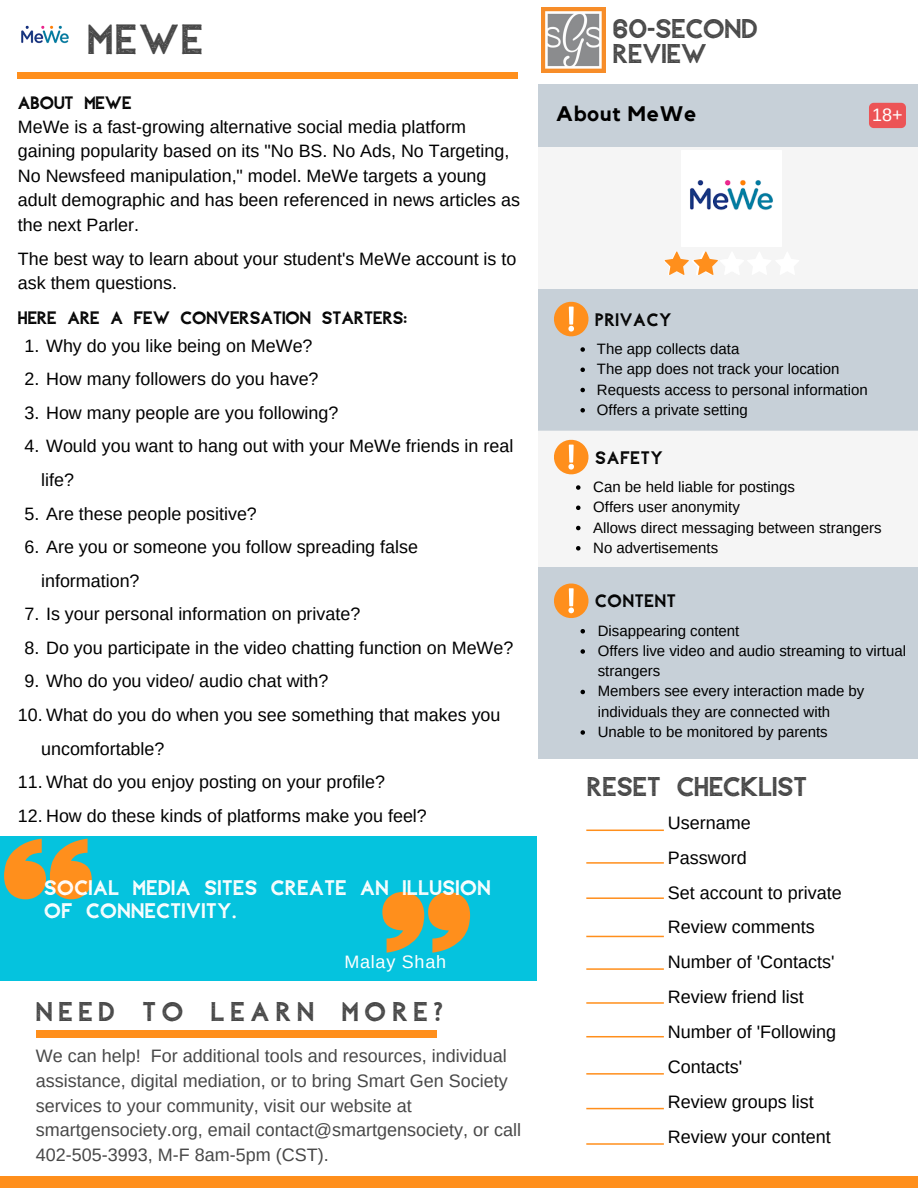
<style>
.page{position:relative;width:918px;height:1188px;background:#fff}
.page>*{position:absolute;margin:0;border:0;box-sizing:border-box;transform-origin:0 0}
.t1{font:42px "Aleppo";color:#484848}
.t2{font:27px "Aleppo";color:#484848}
.t3{font:27px "Aleppo";letter-spacing:.215em;color:#484848}
.t4{font:21px/22.4px "Aleppo";letter-spacing:.025em;color:#fff}
.t5{font:700 21px "Kollektif";letter-spacing:.04em;color:#000}
.t6{font:18px/24.8px "Arimo";color:#484848}
.t7{font:18px/34.8px "Arimo";color:#000}
.t8{font:18px "Aleppo";letter-spacing:.04em;color:#000}
.t9{font:18px "Arimo";letter-spacing:.04em;color:#fff}
.t10{font:17.85px/24.6px "Arimo";color:#000}
.t11{font:17.85px "Aleppo";color:#000}
.t12{font:15px/20.2px "Arimo";color:#000}
</style>
<div class="page">
<div style="left:0;top:1176px;width:918px;height:12px;background:#ff8f1c"></div>
<div style="left:36px;top:1030px;width:401px;height:7px;background:#ff8f1c"></div>
<div style="left:538px;top:84px;width:380px;height:623px;background:#f5f5f5"></div>
<div style="left:538px;top:84px;width:380px;height:63px;background:#c7d0d8"></div>
<svg style="left:869px;top:103px;width:37px;height:25px"></svg>
<div style="left:538px;top:289px;width:380px;height:142px;background:#c7d0d8"></div>
<div style="left:538px;top:430px;width:380px;height:138px;background:#f5f5f5"></div>
<div style="left:538px;top:567px;width:380px;height:192px;background:#c7d0d8"></div>
<svg style="left:554px;top:439px;width:35px;height:36px"></svg>
<svg style="left:554px;top:583px;width:35px;height:35px"></svg>
<div style="left:18px;top:72px;width:500px;height:7px;background:#ff8f1c"></div>
<svg style="left:586px;top:830px;width:78px;height:1px"></svg>
<svg style="left:586px;top:862px;width:78px;height:2px"></svg>
<svg style="left:586px;top:897px;width:78px;height:2px"></svg>
<svg style="left:586px;top:936px;width:78px;height:1px"></svg>
<svg style="left:586px;top:968px;width:78px;height:2px"></svg>
<svg style="left:586px;top:1002px;width:78px;height:2px"></svg>
<svg style="left:586px;top:1036px;width:78px;height:1px"></svg>
<svg style="left:586px;top:1073px;width:78px;height:2px"></svg>
<svg style="left:586px;top:1108px;width:78px;height:1px"></svg>
<svg style="left:586px;top:1143px;width:78px;height:2px"></svg>
<div style="left:0;top:836px;width:536px;height:145px;background:#05c3de"></div>
<img style="left:542px;top:8px;width:64px;height:64px">
<svg style="left:4px;top:839px;width:88px;height:60px"></svg>
<svg style="left:382px;top:892px;width:88px;height:61px"></svg>
<svg style="left:580px;top:347px;width:5px;height:5px"></svg>
<svg style="left:580px;top:368px;width:5px;height:4px"></svg>
<svg style="left:580px;top:388px;width:5px;height:4px"></svg>
<svg style="left:580px;top:408px;width:5px;height:5px"></svg>
<svg style="left:554px;top:301px;width:35px;height:36px"></svg>
<img style="left:21px;top:25px;width:48px;height:19px">
<svg style="left:576px;top:485px;width:5px;height:5px"></svg>
<svg style="left:576px;top:506px;width:5px;height:4px"></svg>
<svg style="left:576px;top:526px;width:5px;height:4px"></svg>
<svg style="left:576px;top:546px;width:5px;height:5px"></svg>
<svg style="left:581px;top:629px;width:4px;height:4px"></svg>
<svg style="left:581px;top:649px;width:4px;height:5px"></svg>
<svg style="left:581px;top:690px;width:4px;height:4px"></svg>
<svg style="left:581px;top:730px;width:4px;height:5px"></svg>
<img style="left:690px;top:180px;width:83px;height:30px">
<svg style="left:664px;top:251px;width:54px;height:24px"></svg>
<p class="t1" style="left:87px;top:12px;width:117px">MEWE</p>
<p class="t11" style="left:18px;top:91px;width:115px">ABOUT MEWE</p>
<p class="t10" style="left:18px;top:114px;width:504px">MeWe is a fast-growing alternative social media platform gaining popularity based on its "No BS. No Ads, No Targeting, No Newsfeed manipulation," model. MeWe targets a young adult demographic and has been referenced in news articles as the next Parler.</p>
<p class="t10" style="left:18px;top:246px;width:500px">The best way to learn about your student's MeWe account is to ask them questions.</p>
<p class="t11" style="left:18px;top:306px;width:391px">HERE ARE A FEW CONVERSATION STARTERS:</p>
<p class="t10" style="left:24px;top:333px;width:290px">1. Why do you like being on MeWe?</p>
<p class="t10" style="left:24px;top:367px;width:296px">2. How many followers do you have?</p>
<p class="t10" style="left:24px;top:400px;width:316px">3. How many people are you following?</p>
<p class="t10" style="left:41px;top:429px;width:474px;line-height:33.6px;text-indent:-17px">4. Would you want to hang out with your MeWe friends in real life?</p>
<p class="t10" style="left:24px;top:501px;width:234px">5. Are these people positive?</p>
<p class="t10" style="left:41px;top:530px;width:378px;line-height:33.6px;text-indent:-17px">6. Are you or someone you follow spreading false information?</p>
<p class="t10" style="left:24px;top:602px;width:337px">7. Is your personal information on private?</p>
<p class="t10" style="left:24px;top:635px;width:490px">8. Do you participate in the video chatting function on MeWe?</p>
<p class="t10" style="left:24px;top:669px;width:306px">9. Who do you video/ audio chat with?</p>
<p class="t10" style="left:41px;top:698px;width:461px;line-height:33.6px;text-indent:-23px">10. What do you do when you see something that makes you uncomfortable?</p>
<p class="t10" style="left:18px;top:770px;width:369px">11. What do you enjoy posting on your profile?</p>
<p class="t10" style="left:18px;top:803px;width:411px">12. How do these kinds of platforms make you feel?</p>
<p class="t4" style="left:44px;top:876px;width:448px">SOCIAL MEDIA SITES CREATE AN ILLUSION<br>OF CONNECTIVITY.</p>
<p class="t9" style="left:344px;top:952px;width:103px">Malay Shah</p>
<p class="t3" style="left:36px;top:994px;width:409px">NEED TO LEARN MORE?</p>
<p class="t6" style="left:36px;top:1044px;width:487px">We can help! For additional tools and resources, individual assistance, digital mediation, or to bring Smart Gen Society services to your community, visit our website at smartgensociety.org, email contact@smartgensociety, or call 402-505-3993, M-F 8am-5pm (CST).</p>
<p class="t2" style="left:613px;top:11px;width:146px">60-SECOND</p>
<p class="t2" style="left:613px;top:36px;width:95px">REVIEW</p>
<p class="t5" style="left:556px;top:104px;width:142px">About MeWe</p>
<p class="t8" style="left:595px;top:308px;width:78px">PRIVACY</p>
<p class="t9" style="left:872px;top:104px;width:32px">18+</p>
<p class="t12" style="left:597px;top:339px;width:144px">The app collects data</p>
<p class="t12" style="left:597px;top:359px;width:244px">The app does not track your location</p>
<p class="t12" style="left:597px;top:379px;width:272px">Requests access to personal information</p>
<p class="t12" style="left:597px;top:399px;width:152px">Offers a private setting</p>
<p class="t8" style="left:595px;top:446px;width:69px">SAFETY</p>
<p class="t12" style="left:593px;top:477px;width:203px">Can be held liable for postings</p>
<p class="t12" style="left:593px;top:497px;width:148px">Offers user anonymity</p>
<p class="t12" style="left:593px;top:517px;width:290px">Allows direct messaging between strangers</p>
<p class="t12" style="left:593px;top:537px;width:127px">No advertisements</p>
<p class="t8" style="left:595px;top:589px;width:82px">CONTENT</p>
<p class="t12" style="left:598px;top:620px;width:143px">Disappearing content</p>
<p class="t12" style="left:598px;top:641px;width:310px">Offers live video and audio streaming to virtual strangers</p>
<p class="t12" style="left:598px;top:681px;width:268px">Members see every interaction made by individuals they are connected with</p>
<p class="t12" style="left:598px;top:722px;width:232px">Unable to be monitored by parents</p>
<p class="t2" style="left:586px;top:769px;width:222px">RESET CHECKLIST</p>
<p class="t7" style="left:668px;top:805px;width:85px">Username</p>
<p class="t7" style="left:668px;top:840px;width:81px">Password</p>
<p class="t7" style="left:668px;top:875px;width:175px">Set account to private</p>
<p class="t7" style="left:668px;top:910px;width:148px">Review comments</p>
<p class="t7" style="left:668px;top:945px;width:168px">Number of 'Contacts'</p>
<p class="t7" style="left:668px;top:980px;width:137px">Review friend list</p>
<p class="t7" style="left:668px;top:1014px;width:170px">Number of 'Following<br>Contacts'</p>
<p class="t7" style="left:668px;top:1084px;width:147px">Review groups list</p>
<p class="t7" style="left:668px;top:1119px;width:164px">Review your content</p>
</div>
